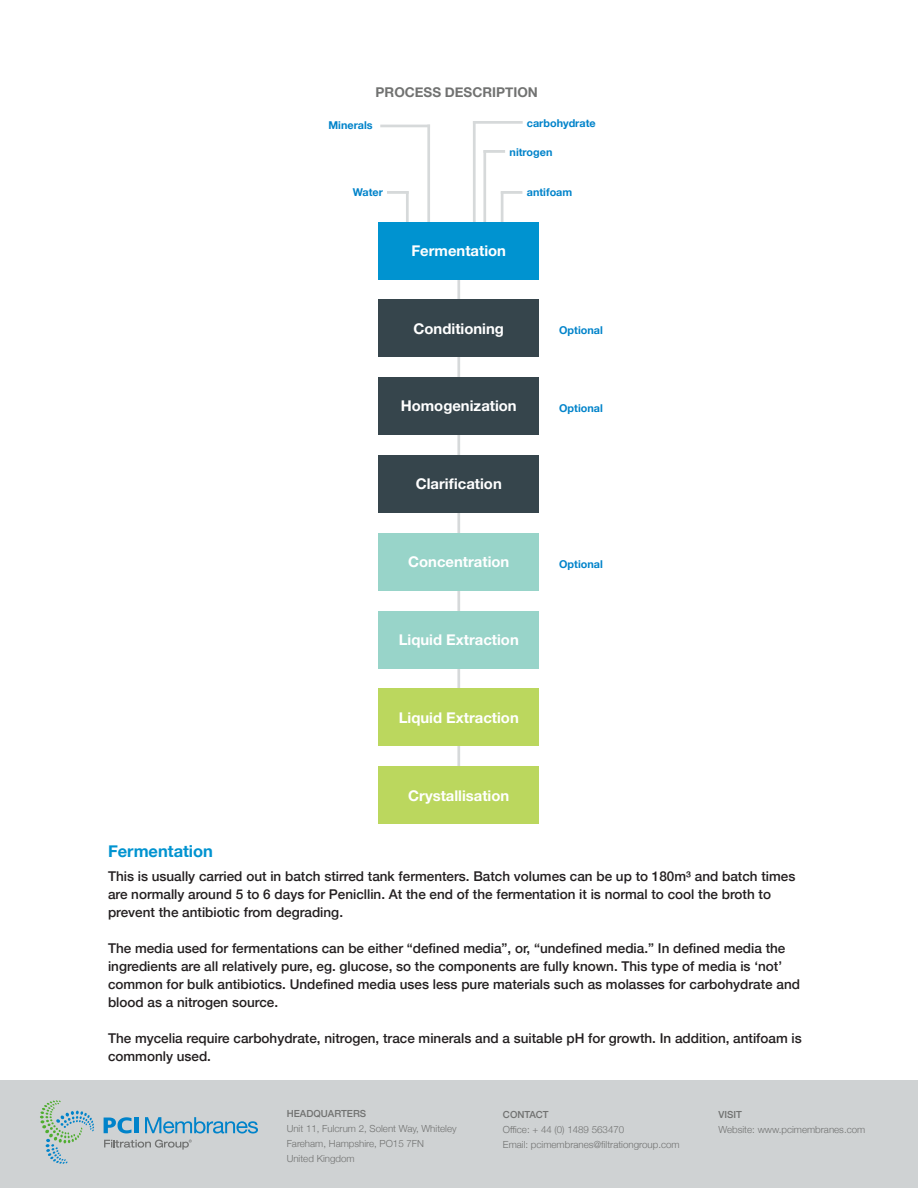
<style>
.page{position:relative;width:918px;height:1188px;background:#fff}
.page>*{position:absolute;margin:0;border:0;box-sizing:border-box;transform-origin:0 0}
.t1{font:700 16.5px "Helvetica Neue";color:#0093d0}
.figure_lbl{font:700 14.85px "Helvetica Neue LT Std";color:#fff}
.txt1{font:500 13.5px/18px "Helvetica Neue";color:#231f20}
.graphic1_ttl{font:700 13.5px "Helvetica Neue";color:#717271}
.lbl_bold_center{font:700 10.8px "Helvetica Neue";color:#0083ca}
.t2{font:300 9.75px/15px "Helvetica Neue";color:#717271}
.t3{font:500 9.75px "Helvetica Neue";color:#717271}
</style>
<div class="page">
<div style="left:0;top:1080px;width:918px;height:108px;background:#cfd2d3"></div>
<svg style="left:40px;top:1100px;width:54px;height:64px"></svg>
<svg style="left:104px;top:1140px;width:88px;height:10px"></svg>
<svg style="left:145px;top:1117px;width:113px;height:16px"></svg>
<svg style="left:104px;top:1117px;width:27px;height:16px"></svg>
<hr style="left:134px;top:1118px;width:4px;height:15px;background:#0083ca">
<hr style="left:457px;top:253px;width:3px;height:532px;background:#d6d9da">
<hr style="left:473px;top:121px;width:3px;height:145px;background:#d6d9da">
<div style="left:473px;top:121px;width:50px;height:3px;border:1px solid #d6d9da"></div>
<div style="left:378px;top:300px;width:161px;height:57px;background:#36454c"></div>
<div style="left:378px;top:377px;width:161px;height:58px;background:#36454c"></div>
<div style="left:378px;top:455px;width:161px;height:58px;background:#36454c"></div>
<div style="left:378px;top:533px;width:161px;height:58px;background:#98d4c9"></div>
<div style="left:378px;top:611px;width:161px;height:57px;background:#98d4c9"></div>
<div style="left:378px;top:689px;width:161px;height:57px;background:#bbd75e"></div>
<div style="left:378px;top:767px;width:161px;height:57px;background:#bbd75e"></div>
<hr style="left:483px;top:150px;width:3px;height:105px;background:#d6d9da">
<div style="left:483px;top:150px;width:22px;height:3px;border:1px solid #d6d9da"></div>
<hr style="left:501px;top:191px;width:2px;height:75px;background:#d6d9da">
<div style="left:501px;top:191px;width:21px;height:3px;border:1px solid #d6d9da"></div>
<hr style="left:427px;top:125px;width:3px;height:138px;background:#d6d9da">
<div style="left:380px;top:125px;width:50px;height:2px;border:1px solid #d6d9da"></div>
<hr style="left:406px;top:191px;width:3px;height:67px;background:#d6d9da">
<div style="left:387px;top:191px;width:22px;height:3px;border:1px solid #d6d9da"></div>
<div style="left:378px;top:222px;width:161px;height:57px;background:#0093d0"></div>
<p class="graphic1_ttl" style="left:376px;top:82px;width:164px">PROCESS DESCRIPTION</p>
<p class="lbl_bold_center" style="left:328px;top:117px;width:46px">Minerals</p>
<p class="lbl_bold_center" style="left:527px;top:115px;width:70px">carbohydrate</p>
<p class="lbl_bold_center" style="left:510px;top:144px;width:44px">nitrogen</p>
<p class="lbl_bold_center" style="left:353px;top:184px;width:32px">Water</p>
<p class="lbl_bold_center" style="left:527px;top:184px;width:47px">antifoam</p>
<p class="figure_lbl" style="left:412px;top:241px;width:96px">Fermentation</p>
<p class="figure_lbl" style="left:414px;top:319px;width:92px">Conditioning</p>
<p class="figure_lbl" style="left:401px;top:397px;width:118px">Homogenization</p>
<p class="figure_lbl" style="left:416px;top:475px;width:88px">Clarification</p>
<p class="figure_lbl" style="left:408px;top:553px;width:103px">Concentration</p>
<p class="figure_lbl" style="left:399px;top:630px;width:122px">Liquid Extraction</p>
<p class="figure_lbl" style="left:399px;top:708px;width:122px">Liquid Extraction</p>
<p class="figure_lbl" style="left:408px;top:786px;width:103px">Crystallisation</p>
<p class="lbl_bold_center" style="left:559px;top:322px;width:45px">Optional</p>
<p class="lbl_bold_center" style="left:559px;top:400px;width:45px">Optional</p>
<p class="lbl_bold_center" style="left:559px;top:555px;width:45px">Optional</p>
<p class="t1" style="left:108px;top:838px;width:107px">Fermentation</p>
<p class="txt1" style="left:108px;top:866px;width:689px">This is usually carried out in batch stirred tank fermenters. Batch volumes can be up to 180m³ and batch times are normally around 5 to 6 days for Penicllin. At the end of the fermentation it is normal to cool the broth to prevent the antibiotic from degrading.</p>
<p class="txt1" style="left:108px;top:938px;width:694px">The media used for fermentations can be either “defined media”, or, “undefined media.” In defined media the ingredients are all relatively pure, eg. glucose, so the components are fully known. This type of media is ‘not’ common for bulk antibiotics. Undefined media uses less pure materials such as molasses for carbohydrate and blood as a nitrogen source.</p>
<p class="txt1" style="left:108px;top:1028px;width:695px">The mycelia require carbohydrate, nitrogen, trace minerals and a suitable pH for growth. In addition, antifoam is commonly used.</p>
<p class="t3" style="left:287px;top:1105px;width:81px">HEADQUARTERS</p>
<p class="t2" style="left:287px;top:1120px;width:171px">Unit 11, Fulcrum 2, Solent Way, Whiteley<br>Fareham, Hampshire, PO15 7FN<br>United Kingdom</p>
<p class="t3" style="left:503px;top:1107px;width:47px">CONTACT</p>
<p class="t2" style="left:503px;top:1121px;width:178px">Office: + 44 (0) 1489 563470<br>Email: pcimembranes@filtrationgroup.com</p>
<p class="t3" style="left:718px;top:1107px;width:25px">VISIT</p>
<p class="t2" style="left:718px;top:1122px;width:148px">Website: www.pcimembranes.com</p>
</div>
